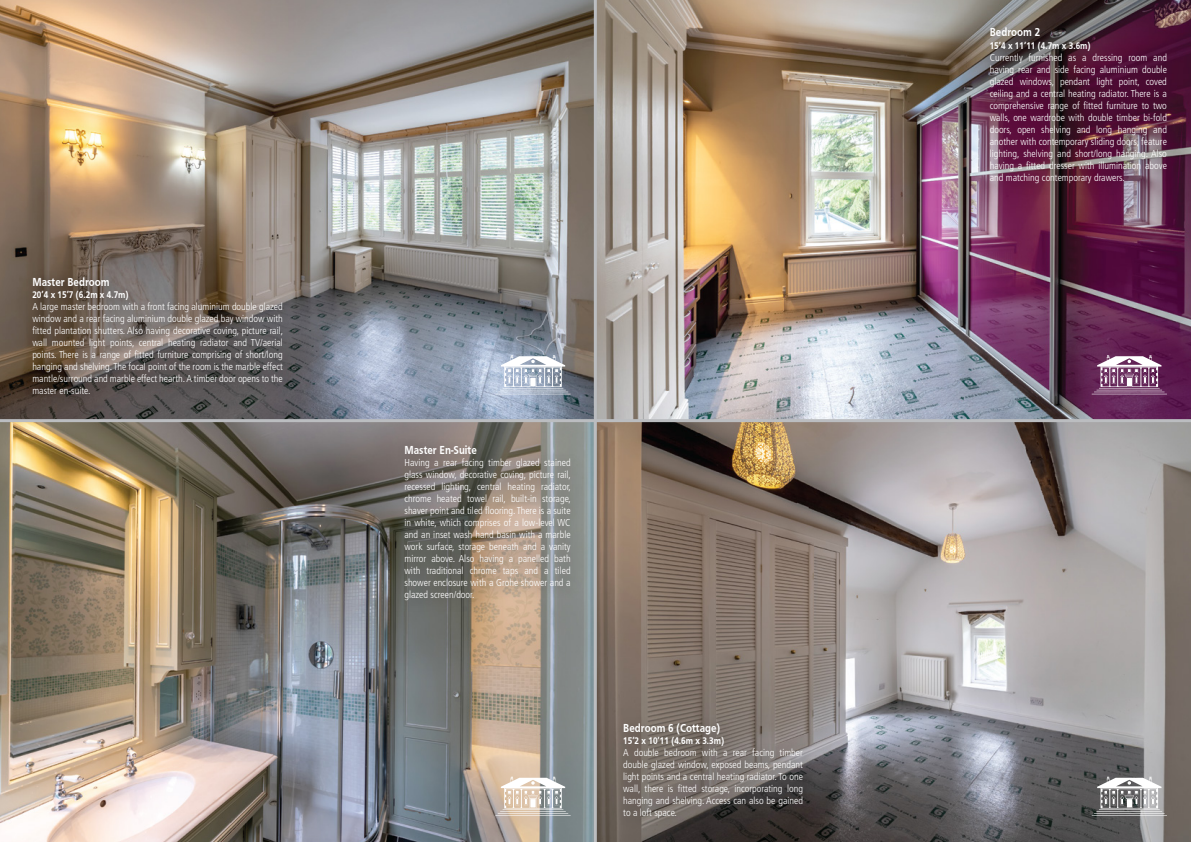
<style>
.page{position:relative;width:1191px;height:842px;background:#fff}
.page>*{position:absolute;margin:0;border:0;box-sizing:border-box;transform-origin:0 0}
.t1{font:700 12px "Frutiger Cnd";color:#fff}
.t2{font:300 condensed 10px/12px "Frutiger LT Std";color:#fff;text-align:justify}
.t3{font:700 10px "Frutiger Cnd";color:#fff}
</style>
<div class="page">
<img style="left:0;top:0;width:1191px;height:842px">
<img style="left:390px;top:430px;width:203px;height:199px">
<img style="left:20px;top:264px;width:283px;height:150px">
<hr style="left:0;top:419px;width:1191px;height:3px;background:#bbbdc0">
<hr style="left:594px;top:0;width:3px;height:842px;background:#bbbdc0">
<img style="left:975px;top:12px;width:214px;height:250px">
<img style="left:609px;top:707px;width:216px;height:131px">
<svg style="left:495px;top:355px;width:75px;height:39px"></svg>
<svg style="left:495px;top:777px;width:75px;height:39px"></svg>
<svg style="left:1091px;top:355px;width:76px;height:39px;background:#956a8c"></svg>
<svg style="left:1091px;top:777px;width:76px;height:39px"></svg>
<p class="t1" style="left:32px;top:275px;width:79px">Master Bedroom</p>
<p class="t3" style="left:32px;top:289px;width:98px">20’4 x 15’7 (6.2m x 4.7m)</p>
<p class="t2" style="left:32px;top:301px;width:252px">A large master bedroom with a front facing aluminium double glazed window and a rear facing aluminium double glazed bay window with fitted plantation shutters. Also having decorative coving, picture rail, wall mounted light points, central heating radiator and TV/aerial points. There is a range of fitted furniture comprising of short/long hanging and shelving. The focal point of the room is the marble effect mantle/surround and marble effect hearth. A timber door opens to the master en-suite.</p>
<p class="t1" style="left:404px;top:443px;width:74px">Master En-Suite</p>
<p class="t2" style="left:404px;top:457px;width:168px">Having a rear facing timber glazed stained glass window, decorative coving, picture rail, recessed lighting, central heating radiator, chrome heated towel rail, built-in storage, shaver point and tiled flooring. There is a suite in white, which comprises of a low-level WC and an inset wash hand basin with a marble work surface, storage beneath and a vanity mirror above. Also having a panelled bath with traditional chrome taps and a tiled shower enclosure with a Grohe shower and a glazed screen/door.</p>
<p class="t1" style="left:623px;top:721px;width:98px">Bedroom 6 (Cottage)</p>
<p class="t3" style="left:623px;top:734px;width:102px">15’2 x 10’11 (4.6m x 3.3m)</p>
<p class="t2" style="left:623px;top:746px;width:181px">A double bedroom with a rear facing timber double glazed window, exposed beams, pendant light points and a central heating radiator. To one wall, there is fitted storage, incorporating long hanging and shelving. Access can also be gained to a loft space.</p>
<p class="t1" style="left:989px;top:26px;width:52px">Bedroom 2</p>
<p class="t3" style="left:989px;top:39px;width:102px">15’4 x 11’11 (4.7m x 3.6m)</p>
<p class="t2" style="left:989px;top:51px;width:179px">Currently furnished as a dressing room and having rear and side facing aluminium double glazed windows, pendant light point, coved ceiling and a central heating radiator. There is a comprehensive range of fitted furniture to two walls, one wardrobe with double timber bi-fold doors, open shelving and long hanging and another with contemporary sliding doors, feature lighting, shelving and short/long hanging. Also having a fitted dresser with illumination above and matching contemporary drawers.</p>
</div>
